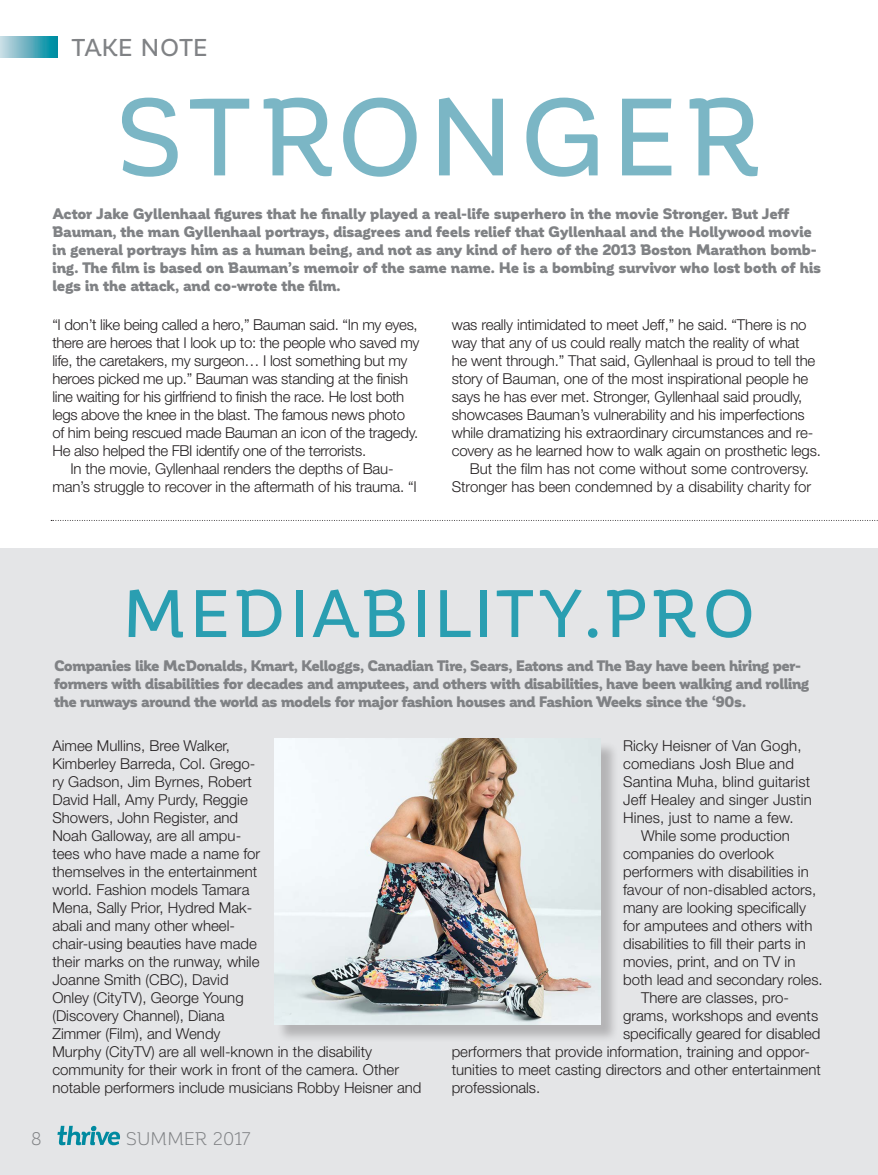
<style>
.page{position:relative;width:878px;height:1175px;background:#fff}
.page>*{position:absolute;margin:0;border:0;box-sizing:border-box;transform-origin:0 0}
.t1{font:500 108px "Corporative";letter-spacing:.07em;color:#7bb6c5}
.t2{font:500 66px "Corporative";letter-spacing:.075em;color:#2a9eb1}
.t3{font:500 24px "Corporative";letter-spacing:.005em;color:#808285}
.t4{font:18px "Corporative";letter-spacing:.025em;color:#808285}
.t5{font:300 15px/18px "Helvetica Neue";color:#231f20}
.t6{font:900 15px/18px "Corporative";letter-spacing:-.02em;color:#808285}
.t7{font:300 15px/18px "Helvetica Neue";letter-spacing:-.02em;color:#231f20}
.t8{font:900 15px/18px "Corporative";letter-spacing:-.04em;color:#808285}
</style>
<div class="page">
<div style="left:0;top:548px;width:878px;height:626px;background:#e4e5e7"></div>
<div style="left:0;top:36px;width:58px;height:21px;background:linear-gradient(to right,#d0dae3,#00899f)"></div>
<svg style="left:51px;top:520px;width:827px;height:1px"></svg>
<svg style="left:57px;top:1125px;width:63px;height:20px"></svg>
<div style="left:276px;top:741px;width:343px;height:301px;background:#231f20;opacity:.25"></div>
<img style="left:274px;top:738px;width:326px;height:286px">
<p class="t3" style="left:72px;top:34px;width:136px">TAKE NOTE</p>
<p class="t1" style="left:117px;top:80px;width:644px">STRONGER</p>
<p class="t6" style="left:52px;top:204px;width:770px">Actor Jake Gyllenhaal figures that he finally played a real-life superhero in the movie Stronger. But Jeff Bauman, the man Gyllenhaal portrays, disagrees and feels relief that Gyllenhaal and the Hollywood movie in general portrays him as a human being, and not as any kind of hero of the 2013 Boston Marathon bomb&shy;ing. The film is based on Bauman’s memoir of the same name. He is a bombing survivor who lost both of his legs in the attack, and co-wrote the film.</p>
<p class="t7" style="left:52px;top:315px;width:368px">“I don’t like being called a hero,” Bauman said. “In my eyes, there are heroes that I look up to: the people who saved my life, the caretakers, my surgeon… I lost something but my heroes picked me up.” Bauman was standing at the finish line waiting for his girlfriend to finish the race. He lost both legs above the knee in the blast. The famous news photo of him being rescued made Bauman an icon of the tragedy.<br>He also helped the FBI identify one of the terrorists.</p>
<p class="t5" style="left:52px;top:459px;width:366px;text-align:center">In the movie, Gyllenhaal renders the depths of Bau&shy;man’s struggle to recover in the aftermath of his trauma. “I</p>
<p class="t5" style="left:451px;top:315px;width:371px">was really intimidated to meet Jeff,” he said. “There is no way that any of us could really match the reality of what<br>he went through.” That said, Gyllenhaal is proud to tell the story of Bauman, one of the most inspirational people he says he has ever met. Stronger, Gyllenhaal said proudly, showcases Bauman’s vulnerability and his imperfections while dramatizing his extraordinary circumstances and re&shy;covery as he learned how to walk again on prosthetic legs.</p>
<p class="t5" style="left:451px;top:459px;width:361px;text-align:right">But the film has not come without some controversy.<br>Stronger has been condemned by a disability charity for</p>
<p class="t2" style="left:123px;top:578px;width:634px">MEDIABILITY.PRO</p>
<p class="t8" style="left:54px;top:657px;width:756px">Companies like McDonalds, Kmart, Kelloggs, Canadian Tire, Sears, Eatons and The Bay have been hiring per&shy;formers with disabilities for decades and amputees, and others with disabilities, have been walking and rolling the runways around the world as models for major fashion houses and Fashion Weeks since the ‘90s.</p>
<p class="t5" style="left:52px;top:736px;width:370px">Aimee Mullins, Bree Walker,<br>Kimberley Barreda, Col. Grego-<br>ry Gadson, Jim Byrnes, Robert<br>David Hall, Amy Purdy, Reggie<br>Showers, John Register, and<br>Noah Galloway, are all ampu-<br>tees who have made a name for<br>themselves in the entertainment<br>world. Fashion models Tamara<br>Mena, Sally Prior, Hydred Mak-<br>abali and many other wheel-<br>chair-using beauties have made<br>their marks on the runway, while<br>Joanne Smith (CBC), David<br>Onley (CityTV), George Young<br>(Discovery Channel), Diana<br>Zimmer (Film), and Wendy<br>Murphy (CityTV) are all well-known in the disability community for their work in front of the camera. Other notable performers include musicians Robby Heisner and</p>
<p class="t5" style="left:623px;top:736px;width:190px">Ricky Heisner of Van Gogh, comedians Josh Blue and<br>Santina Muha, blind guitarist<br>Jeff Healey and singer Justin<br>Hines, just to name a few.</p>
<p class="t5" style="left:623px;top:826px;width:201px;text-indent:18px">While some production companies do overlook performers with disabilities in favour of non-disabled actors, many are looking specifically for amputees and others with disabilities to fill their parts in movies, print, and on TV in both lead and secondary roles.</p>
<p class="t5" style="left:641px;top:988px;width:149px">There are classes, pro-</p>
<p class="t5" style="left:623px;top:1006px;width:197px">grams, workshops and events</p>
<p class="t5" style="left:623px;top:1024px;width:199px">specifically geared for disabled</p>
<p class="t5" style="left:451px;top:1042px;width:360px">performers that provide information, training and oppor-</p>
<p class="t5" style="left:451px;top:1060px;width:370px">tunities to meet casting directors and other entertainment</p>
<p class="t5" style="left:451px;top:1078px;width:90px">professionals.</p>
<p class="t4" style="left:31px;top:1129px;width:12px">8</p>
<p class="t4" style="left:126px;top:1129px;width:125px">SUMMER 2017</p>
</div>
